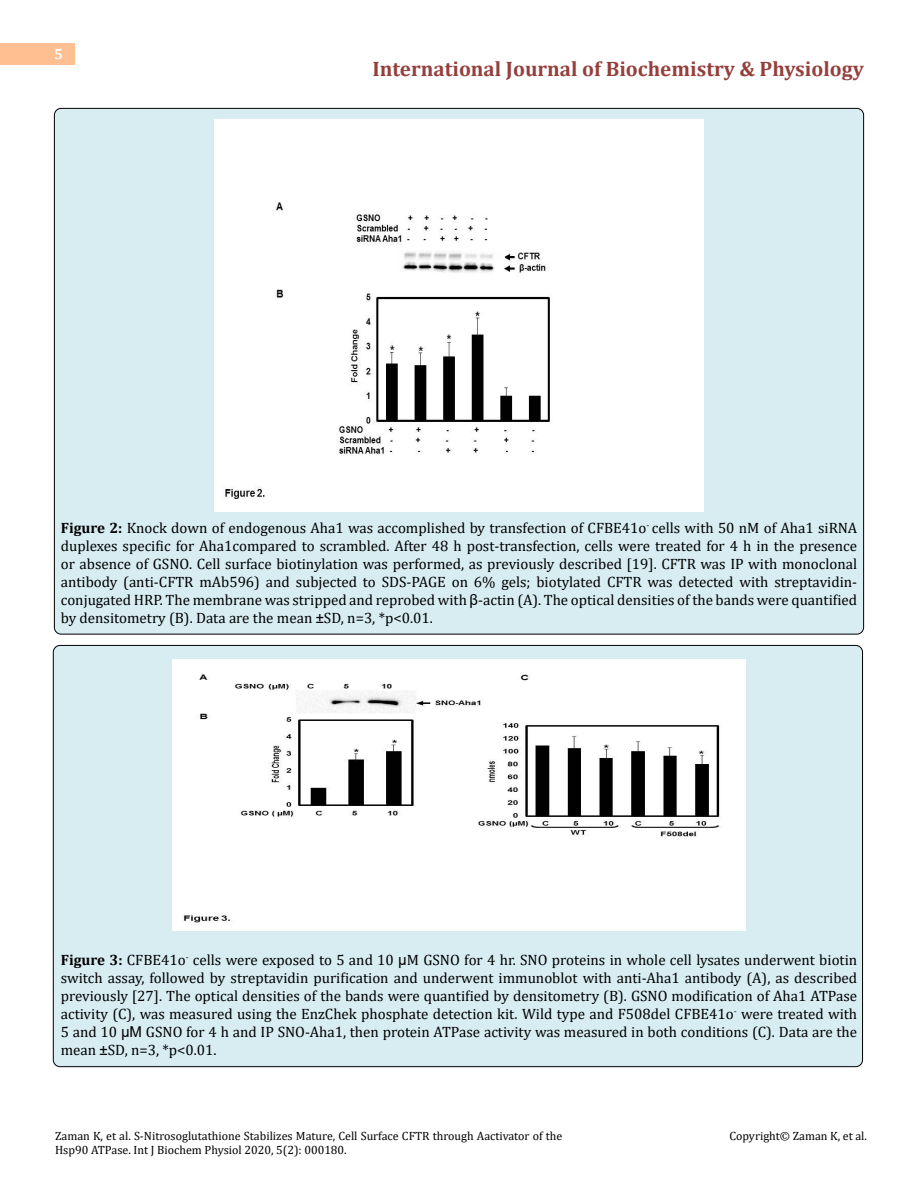
<style>
.page{position:relative;width:918px;height:1188px;background:#fff}
.page>*{position:absolute;margin:0;border:0;box-sizing:border-box;transform-origin:0 0}
.t1{font:700 21px "Cambria";color:#953f3c}
.t2{font:15px/18px "Cambria";color:#000;text-align:justify}
.t3{font:700 15px "Cambria";color:#fff}
.t4{font:12px/14.4px "Cambria";color:#000}
.s1{font-weight:700}
.s2{font-family:"Arial"}
</style>
<div class="page">
<div style="left:0;top:43px;width:75px;height:21px;background:#ffbf91"></div>
<div style="left:53px;top:645px;width:810px;height:422px;background:#d8edf2;border-radius:7px"></div>
<div style="left:54px;top:108px;width:810px;height:526px;background:#d8edf2;border-radius:7px"></div>
<div style="left:215px;top:119px;width:488px;height:393px;background:#fff"></div>
<img style="left:172px;top:659px;width:574px;height:272px">
<p class="t3" style="left:54px;top:44px;width:10px">5</p>
<h1 class="t1" style="left:373px;top:54px;width:493px">International Journal of Biochemistry &amp; Physiology</h1>
<p class="t2" style="left:61px;top:519px;width:798px"><span class="s1">Figure 2:</span> Knock down of endogenous Aha1 was accomplished by transfection of CFBE41o<sup>-</sup> cells with 50 nM of Aha1 siRNA duplexes specific for Aha1compared to scrambled. After 48 h post-transfection, cells were treated for 4 h in the presence or absence of GSNO. Cell surface biotinylation was performed, as previously described [19]. CFTR was IP with monoclonal antibody (anti-CFTR mAb596) and subjected to SDS-PAGE on 6% gels; biotylated CFTR was detected with streptavidin&shy;conjugated HRP. The membrane was stripped and reprobed with <span class="s2">β</span>-actin (A). The optical densities of the bands were quantified by densitometry (B). Data are the mean <span class="s2">±</span>SD, n=3, *p&lt;0.01.</p>
<p class="t2" style="left:61px;top:951px;width:798px"><span class="s1">Figure 3:</span> CFBE41o<sup>-</sup> cells were exposed to 5 and 10 <span class="s2">µ</span>M GSNO for 4 hr. SNO proteins in whole cell lysates underwent biotin switch assay, followed by streptavidin purification and underwent immunoblot with anti-Aha1 antibody (A), as described previously [27]. The optical densities of the bands were quantified by densitometry (B). GSNO modification of Aha1 ATPase activity (C), was measured using the EnzChek phosphate detection kit. Wild type and F508del CFBE41o<sup>-</sup> were treated with 5 and 10 <span class="s2">μM</span> GSNO for 4 h and IP SNO-Aha1, then protein ATPase activity was measured in both conditions (C). Data are the mean <span class="s2">±</span>SD, n=3, *p&lt;0.01.</p>
<p class="t4" style="left:55px;top:1129px;width:509px">Zaman K, et al. S-Nitrosoglutathione Stabilizes Mature, Cell Surface CFTR through Aactivator of the<br>Hsp90 ATPase. Int J Biochem Physiol 2020, 5(2): 000180.</p>
<p class="t4" style="left:729px;top:1129px;width:139px">Copyright© Zaman K, et al.</p>
</div>
